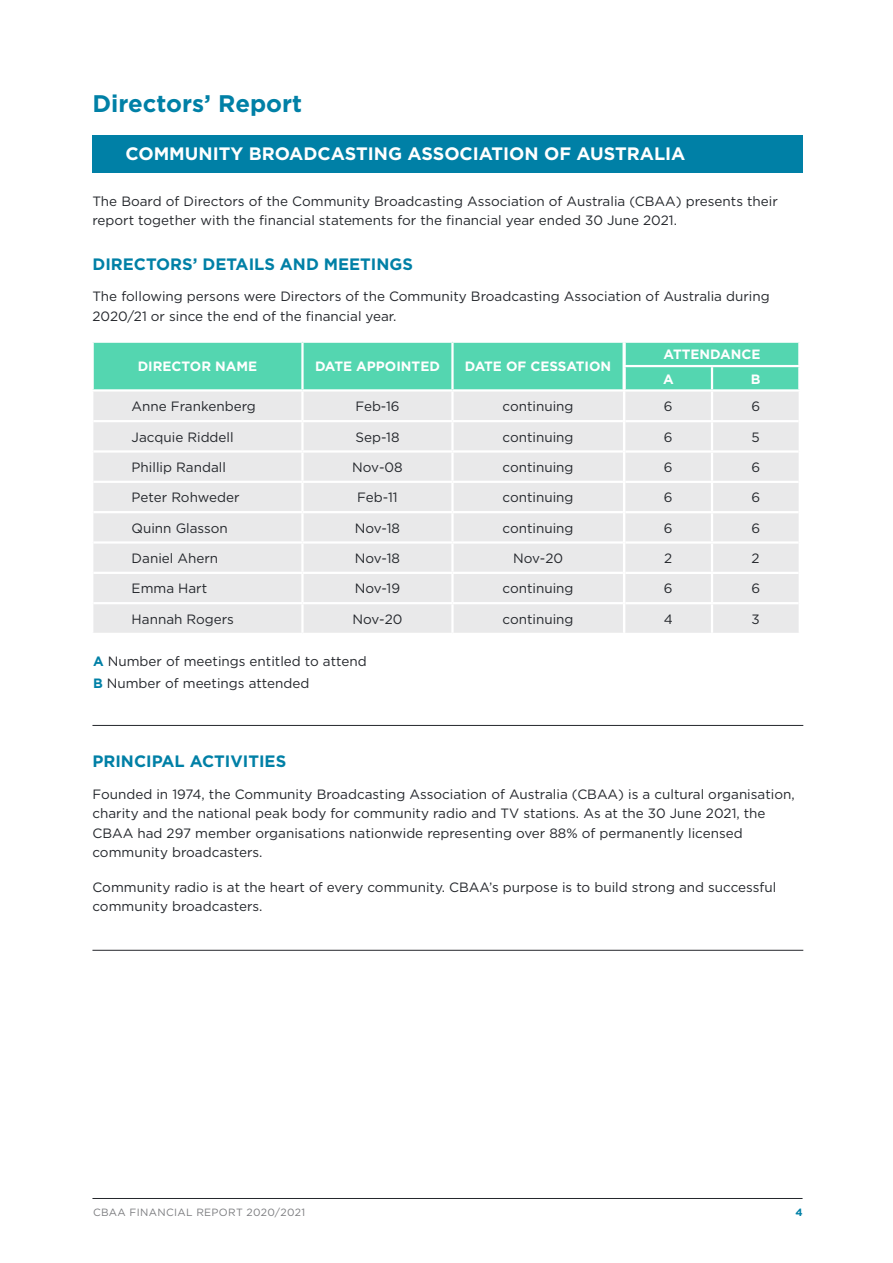
<style>
.page{position:relative;width:893px;height:1263px;background:#fff}
.page>*{position:absolute;margin:0;border:0;box-sizing:border-box;transform-origin:0 0}
.t1{font:700 24px "Gotham";color:#0080a6}
.t2{font:700 18px "Gotham";color:#fff}
.t3{font:700 16.5px "Gotham";color:#0080a6}
.t4{font:13.5px/19.5px "Gotham";color:#24272c}
.t5{font:700 13.5px/24.5px "Gotham";color:#fff}
.t6{font:10.5px "Gotham";letter-spacing:.03em;color:#7c7d80}
.t7{font:700 10.5px "Gotham";color:#0080a6}
.s1{font-weight:700;color:#0080a6}
</style>
<div class="page">
<div style="left:92px;top:135px;width:710px;height:37px;background:#0080a6"></div>
<hr style="left:92px;top:1198px;width:710px;height:1px;background:#24272c">
<svg style="left:93px;top:342px;width:706px;height:291px;background:#d2e7e2"></svg>
<hr style="left:624px;top:421px;width:1px;height:30px;background:#fff">
<hr style="left:624px;top:451px;width:1px;height:31px;background:#fff">
<hr style="left:624px;top:482px;width:1px;height:30px;background:#fff">
<hr style="left:624px;top:512px;width:1px;height:30px;background:#fff">
<hr style="left:624px;top:542px;width:1px;height:31px;background:#fff">
<hr style="left:624px;top:573px;width:1px;height:30px;background:#fff">
<hr style="left:624px;top:603px;width:1px;height:30px;background:#fff">
<hr style="left:711px;top:392px;width:2px;height:28px;background:#fff">
<hr style="left:625px;top:420px;width:87px;height:2px;background:#fff">
<hr style="left:712px;top:420px;width:87px;height:2px;background:#fff">
<hr style="left:711px;top:422px;width:2px;height:28px;background:#fff">
<hr style="left:625px;top:450px;width:87px;height:3px;background:#fff">
<hr style="left:712px;top:450px;width:87px;height:3px;background:#fff">
<hr style="left:711px;top:453px;width:2px;height:28px;background:#fff">
<hr style="left:625px;top:481px;width:87px;height:2px;background:#fff">
<hr style="left:712px;top:481px;width:87px;height:2px;background:#fff">
<hr style="left:711px;top:483px;width:2px;height:28px;background:#fff">
<hr style="left:625px;top:511px;width:87px;height:2px;background:#fff">
<hr style="left:712px;top:511px;width:87px;height:2px;background:#fff">
<hr style="left:711px;top:513px;width:2px;height:28px;background:#fff">
<hr style="left:625px;top:541px;width:87px;height:3px;background:#fff">
<hr style="left:712px;top:541px;width:87px;height:3px;background:#fff">
<hr style="left:711px;top:544px;width:2px;height:28px;background:#fff">
<hr style="left:625px;top:572px;width:87px;height:2px;background:#fff">
<hr style="left:712px;top:572px;width:87px;height:2px;background:#fff">
<hr style="left:711px;top:574px;width:2px;height:28px;background:#fff">
<hr style="left:625px;top:602px;width:87px;height:2px;background:#fff">
<hr style="left:712px;top:602px;width:87px;height:2px;background:#fff">
<hr style="left:711px;top:604px;width:2px;height:29px;background:#fff">
<hr style="left:711px;top:367px;width:2px;height:22px;background:#fff">
<hr style="left:798px;top:367px;width:2px;height:22px;background:#fff">
<hr style="left:623px;top:367px;width:3px;height:22px;background:#fff">
<hr style="left:623px;top:389px;width:89px;height:3px;background:#fff">
<hr style="left:712px;top:389px;width:88px;height:3px;background:#fff">
<hr style="left:623px;top:341px;width:89px;height:2px;background:#fff">
<hr style="left:623px;top:343px;width:3px;height:22px;background:#fff">
<hr style="left:712px;top:341px;width:88px;height:2px;background:#fff">
<hr style="left:798px;top:343px;width:2px;height:22px;background:#fff">
<hr style="left:623px;top:365px;width:89px;height:2px;background:#fff">
<hr style="left:712px;top:365px;width:88px;height:2px;background:#fff">
<hr style="left:92px;top:725px;width:711px;height:1px;background:#24272c">
<hr style="left:92px;top:950px;width:711px;height:1px;background:#24272c">
<h1 class="t1" style="left:92px;top:88px;width:211px">Directors’ Report</h1>
<h2 class="t2" style="left:125px;top:141px;width:561px">COMMUNITY BROADCASTING ASSOCIATION OF AUSTRALIA</h2>
<p class="t4" style="left:92px;top:191px;width:687px">The Board of Directors of the Community Broadcasting Association of Australia (CBAA) presents their report together with the financial statements for the financial year ended 30 June 2021.</p>
<p class="t3" style="left:92px;top:253px;width:322px">DIRECTORS’ DETAILS AND MEETINGS</p>
<p class="t4" style="left:92px;top:286px;width:679px">The following persons were Directors of the Community Broadcasting Association of Australia during<br>2020/21 or since the end of the financial year.</p>
<p class="t5" style="left:138px;top:354px;width:121px">DIRECTOR NAME</p>
<p class="t5" style="left:315px;top:354px;width:126px">DATE APPOINTED</p>
<p class="t5" style="left:465px;top:354px;width:148px">DATE OF CESSATION</p>
<p class="t4" style="left:132px;top:397px;width:126px">Anne Frankenberg</p>
<p class="t4" style="left:355px;top:397px;width:46px">Feb-16</p>
<p class="t4" style="left:503px;top:397px;width:73px">continuing</p>
<p class="t4" style="left:132px;top:427px;width:104px">Jacquie Riddell</p>
<p class="t4" style="left:355px;top:427px;width:46px">Sep-18</p>
<p class="t4" style="left:503px;top:427px;width:73px">continuing</p>
<p class="t4" style="left:132px;top:457px;width:96px">Phillip Randall</p>
<p class="t4" style="left:352px;top:457px;width:52px">Nov-08</p>
<p class="t4" style="left:503px;top:457px;width:73px">continuing</p>
<p class="t4" style="left:132px;top:488px;width:109px">Peter Rohweder</p>
<p class="t4" style="left:357px;top:488px;width:42px">Feb-11</p>
<p class="t4" style="left:503px;top:488px;width:73px">continuing</p>
<p class="t4" style="left:132px;top:518px;width:98px">Quinn Glasson</p>
<p class="t4" style="left:355px;top:518px;width:47px">Nov-18</p>
<p class="t4" style="left:503px;top:518px;width:73px">continuing</p>
<p class="t4" style="left:132px;top:548px;width:88px">Daniel Ahern</p>
<p class="t4" style="left:355px;top:548px;width:47px">Nov-18</p>
<p class="t4" style="left:513px;top:548px;width:51px">Nov-20</p>
<p class="t4" style="left:132px;top:579px;width:77px">Emma Hart</p>
<p class="t4" style="left:355px;top:579px;width:47px">Nov-19</p>
<p class="t4" style="left:503px;top:579px;width:73px">continuing</p>
<p class="t4" style="left:132px;top:609px;width:104px">Hannah Rogers</p>
<p class="t4" style="left:352px;top:609px;width:51px">Nov-20</p>
<p class="t4" style="left:503px;top:609px;width:73px">continuing</p>
<p class="t4" style="left:93px;top:649px;width:275px;line-height:22.5px"><span class="s1">A</span> Number of meetings entitled to attend<br><span class="s1">B</span> Number of meetings attended</p>
<p class="t3" style="left:92px;top:750px;width:195px">PRINCIPAL ACTIVITIES</p>
<p class="t5" style="left:663px;top:342px;width:99px">ATTENDANCE<br>A</p>
<p class="t5" style="left:751px;top:367px;width:11px">B</p>
<p class="t4" style="left:664px;top:397px;width:10px">6</p>
<p class="t4" style="left:751px;top:397px;width:10px">6</p>
<p class="t4" style="left:664px;top:427px;width:10px">6</p>
<p class="t4" style="left:752px;top:427px;width:10px">5</p>
<p class="t4" style="left:664px;top:457px;width:10px">6</p>
<p class="t4" style="left:751px;top:457px;width:10px">6</p>
<p class="t4" style="left:664px;top:488px;width:10px">6</p>
<p class="t4" style="left:751px;top:488px;width:10px">6</p>
<p class="t4" style="left:664px;top:518px;width:10px">6</p>
<p class="t4" style="left:751px;top:518px;width:10px">6</p>
<p class="t4" style="left:664px;top:548px;width:10px">2</p>
<p class="t4" style="left:752px;top:548px;width:10px">2</p>
<p class="t4" style="left:664px;top:579px;width:10px">6</p>
<p class="t4" style="left:751px;top:579px;width:10px">6</p>
<p class="t4" style="left:664px;top:609px;width:11px">4</p>
<p class="t4" style="left:751px;top:609px;width:10px">3</p>
<p class="t4" style="left:92px;top:784px;width:704px">Founded in 1974, the Community Broadcasting Association of Australia (CBAA) is a cultural organisation, charity and the national peak body for community radio and TV stations. As at the 30 June 2021, the CBAA had 297 member organisations nationwide representing over 88% of permanently licensed community broadcasters.</p>
<p class="t4" style="left:92px;top:877px;width:685px">Community radio is at the heart of every community. CBAA’s purpose is to build strong and successful community broadcasters.</p>
<p class="t6" style="left:93px;top:1205px;width:214px">CBAA FINANCIAL REPORT 2020/2021</p>
<p class="t7" style="left:795px;top:1205px;width:9px">4</p>
</div>
